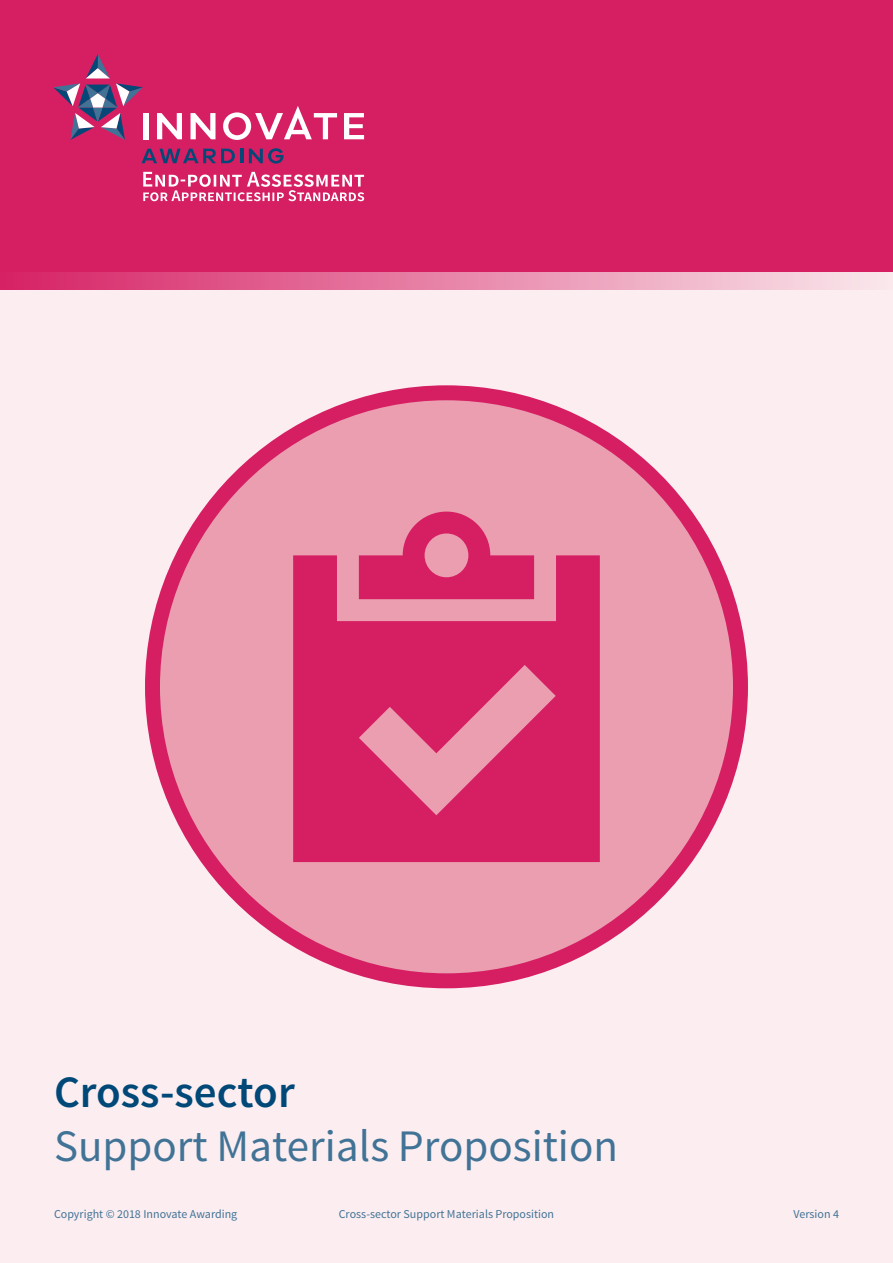
<style>
.page{position:relative;width:893px;height:1263px;background:#fff}
.page>*{position:absolute;margin:0;border:0;box-sizing:border-box;transform-origin:0 0}
.t1{font:45px "Source Sans Pro";color:#417396}
.t2{font:600 45px "Source Sans Pro";color:#004877}
.t3{font:12px "Source Sans Pro";color:#417396}
</style>
<div class="page">
<div style="left:0;top:290px;width:893px;height:973px;background:#fbedf0"></div>
<div style="left:0;top:0;width:893px;height:271px;background:#d61f63"></div>
<div style="left:0;top:271px;width:893px;height:19px;background:linear-gradient(to right,#d62164,#fae8ec)"></div>
<svg style="left:54px;top:54px;width:89px;height:86px"></svg>
<div style="left:143px;top:113px;width:5px;height:26px;background:#fff"></div>
<svg style="left:157px;top:113px;width:25px;height:26px"></svg>
<svg style="left:191px;top:113px;width:24px;height:26px"></svg>
<svg style="left:223px;top:106px;width:114px;height:34px"></svg>
<svg style="left:344px;top:113px;width:20px;height:26px"></svg>
<svg style="left:141px;top:149px;width:94px;height:14px"></svg>
<hr style="left:240px;top:149px;width:3px;height:14px;background:#054877">
<svg style="left:249px;top:148px;width:35px;height:16px"></svg>
<svg style="left:143px;top:172px;width:221px;height:29px"></svg>
<div style="left:152px;top:393px;width:588px;height:588px;background:#ea9eaf;border-radius:50%"></div>
<div style="left:145px;top:385px;width:603px;height:603px;border:15px solid #d61f63;border-radius:50%"></div>
<svg style="left:402px;top:512px;width:89px;height:43px"></svg>
<svg style="left:293px;top:555px;width:307px;height:307px;fill:#d61f63"></svg>
<h1 class="t2" style="left:54px;top:1064px;width:242px">Cross-sector</h1>
<h1 class="t1" style="left:54px;top:1118px;width:565px">Support Materials Proposition</h1>
<p class="t3" style="left:54px;top:1206px;width:185px">Copyright © 2018 Innovate Awarding</p>
<p class="t3" style="left:339px;top:1206px;width:217px">Cross-sector Support Materials Proposition</p>
<p class="t3" style="left:793px;top:1206px;width:47px">Version 4</p>
</div>
